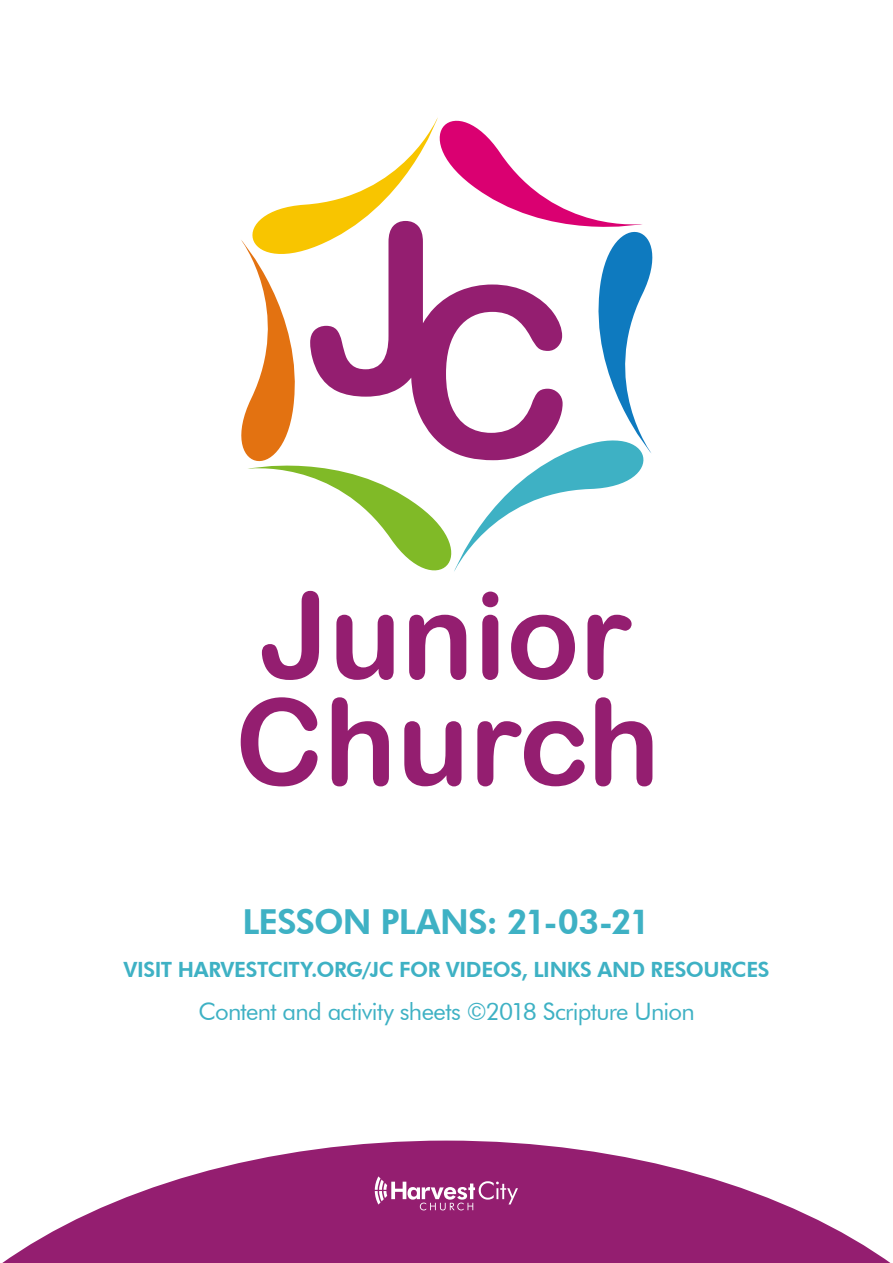
<style>
.page{position:relative;width:893px;height:1263px;background:#fff}
.page>*{position:absolute;margin:0;border:0;box-sizing:border-box;transform-origin:0 0}
.t1{font:800 34.5px "Futura BT";letter-spacing:-.025em;color:#3eb1c4}
.t2{font:24px "Futura BT";letter-spacing:-.03em;color:#3eb1c4}
.t3{font:800 21px "Futura BT";letter-spacing:-.015em;color:#3eb1c4}
</style>
<div class="page">
<svg style="left:241px;top:117px;width:412px;height:563px"></svg>
<svg style="left:241px;top:697px;width:77px;height:89px"></svg>
<svg style="left:332px;top:697px;width:57px;height:89px"></svg>
<svg style="left:404px;top:721px;width:57px;height:65px"></svg>
<svg style="left:477px;top:721px;width:108px;height:65px"></svg>
<svg style="left:595px;top:697px;width:57px;height:89px"></svg>
<svg style="left:2px;top:1140px;width:889px;height:123px;fill:#941e70"></svg>
<svg style="left:375px;top:1176px;width:143px;height:34px"></svg>
<h1 class="t1" style="left:243px;top:900px;width:409px">LESSON PLANS: 21-03-21</h1>
<p class="t3" style="left:123px;top:956px;width:648px">VISIT HARVESTCITY.ORG/JC FOR VIDEOS, LINKS AND RESOURCES</p>
<p class="t2" style="left:198px;top:996px;width:498px">Content and activity sheets ©2018 Scripture Union</p>
</div>
